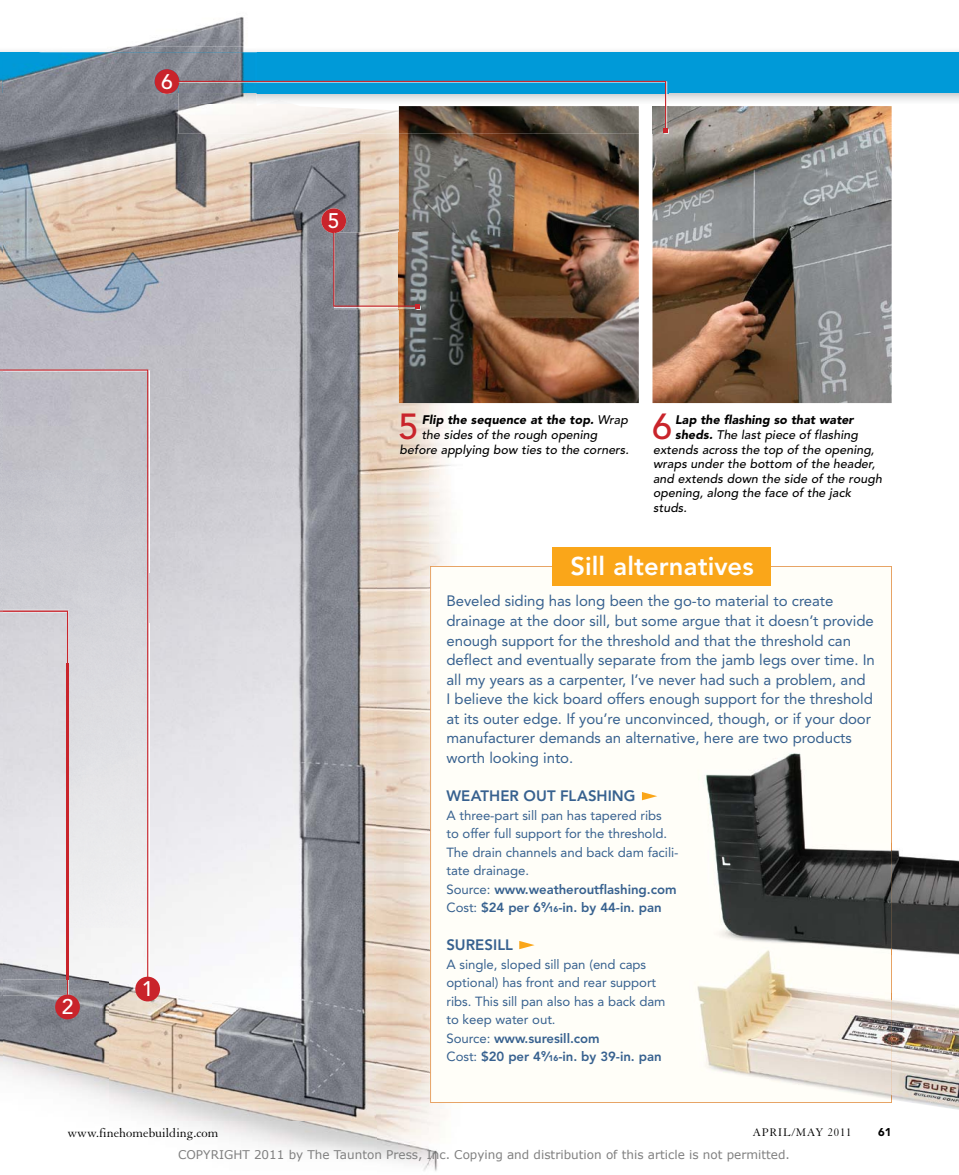
<style>
.page{position:relative;width:959px;height:1175px;background:#fff}
.page>*{position:absolute;margin:0;border:0;box-sizing:border-box;transform-origin:0 0}
.t1{font:500 36px "Avenir LT Std";color:#c9242b}
.t2{font:800 25.5px "Avenir LT Std";letter-spacing:.005em;color:#fff}
.t3{font:500 21px "Avenir LT Std";color:#fff}
.t4{font:15px/19.5px "Avenir LT Std";letter-spacing:-.005em;color:#37618f}
.t5{font:800 15px "Avenir LT Std";color:#37618f}
.t6{font:13.5px "Granjon LT Std";color:#000}
.t7{font:13.2px/18.5px "Avenir LT Std";letter-spacing:-.005em;color:#37618f}
.t8{font:italic 500 12.3px "Avenir LT Std";letter-spacing:.005em;color:#000}
.t9{font:italic 900 12.3px "Avenir LT Std";letter-spacing:.005em;color:#000}
.t10{font:12px "Verdana";color:#808080}
.t11{font:12px "Granjon LT Std";color:#000}
.t12{font:900 11.25px "Avenir LT Std";color:#000}
.s1{font-weight:900}
.s2{font-weight:500}
.s3{font-weight:800}
.s4{font-weight:900;font-size:8.25px}
</style>
<div class="page">
<img style="left:668px;top:93px;width:290px;height:8px">
<div style="left:0;top:52px;width:958px;height:41px;background:#009ad8"></div>
<img style="left:2px;top:104px;width:373px;height:267px">
<img style="left:375px;top:134px;width:54px;height:1037px">
<img style="left:149px;top:371px;width:227px;height:375px">
<img style="left:429px;top:403px;width:53px;height:768px">
<img style="left:109px;top:746px;width:267px;height:425px">
<img style="left:2px;top:980px;width:107px;height:120px">
<img style="left:127px;top:17px;width:117px;height:30px">
<img style="left:2px;top:93px;width:175px;height:11px">
<img style="left:39px;top:47px;width:217px;height:5px">
<img style="left:2px;top:52px;width:254px;height:41px">
<img style="left:0;top:104px;width:2px;height:265px">
<svg style="left:0;top:93px;width:2px;height:11px"></svg>
<img style="left:0;top:79px;width:2px;height:14px">
<img style="left:0;top:995px;width:2px;height:75px">
<div style="left:55px;top:994px;width:25px;height:25px;background:#c9242b;border-radius:50%"></div>
<svg style="left:430px;top:566px;width:461px;height:536px"></svg>
<img style="left:399px;top:134px;width:239px;height:269px">
<img style="left:652px;top:106px;width:239px;height:297px">
<img style="left:891px;top:850px;width:67px;height:111px">
<img style="left:697px;top:746px;width:194px;height:200px">
<img style="left:891px;top:842px;width:1px;height:113px">
<img style="left:891px;top:1000px;width:67px;height:109px">
<img style="left:688px;top:946px;width:203px;height:153px">
<img style="left:891px;top:992px;width:1px;height:107px">
<svg style="left:642px;top:792px;width:15px;height:8px"></svg>
<svg style="left:519px;top:940px;width:15px;height:9px"></svg>
<div style="left:551px;top:548px;width:219px;height:37px;background:#faa619"></div>
<div style="left:321px;top:208px;width:25px;height:25px;background:#c9242b;border-radius:50%"></div>
<div style="left:155px;top:69px;width:24px;height:25px;background:#c9242b;border-radius:50%"></div>
<img style="left:334px;top:233px;width:87px;height:76px">
<svg style="left:333px;top:231px;width:87px;height:77px;background:#b09c92"></svg>
<img style="left:178px;top:133px;width:221px;height:1px">
<img style="left:652px;top:133px;width:16px;height:1px">
<svg style="left:177px;top:80px;width:491px;height:53px"></svg>
<svg style="left:0;top:980px;width:68px;height:15px"></svg>
<svg style="left:0;top:369px;width:149px;height:611px;background:#d6d2d7"></svg>
<div style="left:135px;top:976px;width:25px;height:25px;background:#c9242b;border-radius:50%"></div>
<h3 class="t3" style="left:161px;top:69px;width:13px">6</h3>
<h3 class="t3" style="left:62px;top:994px;width:13px">2</h3>
<h3 class="t3" style="left:142px;top:977px;width:13px">1</h3>
<h3 class="t3" style="left:328px;top:209px;width:13px">5</h3>
<h1 class="t1" style="left:398px;top:406px;width:22px">5</h1>
<h1 class="t1" style="left:652px;top:406px;width:22px">6</h1>
<p class="t9" style="left:675px;top:412px;width:180px">Lap the flashing so that water</p>
<p class="t8" style="left:675px;top:427px;width:184px"><span class="s1">sheds.</span> The last piece of flashing</p>
<p class="t8" style="left:653px;top:442px;width:223px">extends across the top of the opening,</p>
<p class="t8" style="left:653px;top:457px;width:223px">wraps under the bottom of the header,</p>
<p class="t8" style="left:653px;top:471px;width:230px">and extends down the side of the rough</p>
<p class="t8" style="left:653px;top:486px;width:200px">opening, along the face of the jack</p>
<p class="t8" style="left:653px;top:500px;width:35px">studs.</p>
<p class="t9" style="left:421px;top:412px;width:208px">Flip the sequence at the top. <span class="s2">Wrap</span></p>
<p class="t8" style="left:421px;top:427px;width:177px">the sides of the rough opening</p>
<p class="t8" style="left:399px;top:442px;width:231px">before applying bow ties to the corners.</p>
<h2 class="t2" style="left:570px;top:551px;width:185px">Sill alternatives</h2>
<p class="t4" style="left:446px;top:591px;width:430px">Beveled siding has long been the go-to material to create drainage at the door sill, but some argue that it doesn’t provide enough support for the threshold and that the threshold can deflect and eventually separate from the jamb legs over time. In all my years as a carpenter, I’ve never had such a problem, and<br>I believe the kick board offers enough support for the threshold at its outer edge. If you’re unconvinced, though, or if your door manufacturer demands an alternative, here are two products worth looking into.</p>
<p class="t5" style="left:446px;top:787px;width:191px">WEATHER OUT FLASHING</p>
<p class="t7" style="left:446px;top:806px;width:234px">A three-part sill pan has tapered ribs<br>to offer full support for the threshold.<br>The drain channels and back dam facili&shy;tate drainage.<br>Source: <span class="s3">www.weatheroutflashing.com </span>Cost: <span class="s3">$24 per 6</span><sup>9</sup><span class="s1">⁄</span><span class="s4">16</span><span class="s3">-in. by 44-in. pan</span></p>
<p class="t5" style="left:446px;top:936px;width:68px">SURESILL</p>
<p class="t7" style="left:446px;top:955px;width:221px">A single, sloped sill pan (end caps optional) has front and rear support ribs. This sill pan also has a back dam to keep water out.<br>Source: <span class="s3">www.suresill.com<br></span>Cost: <span class="s3">$20 per 4</span><sup>9</sup><span class="s1">⁄</span><span class="s4">16</span><span class="s3">-in. by 39-in. pan</span></p>
<p class="t6" style="left:68px;top:1125px;width:152px">www.finehomebuilding.com</p>
<p class="t11" style="left:752px;top:1126px;width:101px">APRIL/MAY 2011</p>
<p class="t12" style="left:878px;top:1125px;width:15px">61</p>
<p class="t10" style="left:178px;top:1147px;width:613px">COPYRIGHT 2011 by The Taunton Press, Inc. Copying and distribution of this article is not permitted.</p>
</div>
